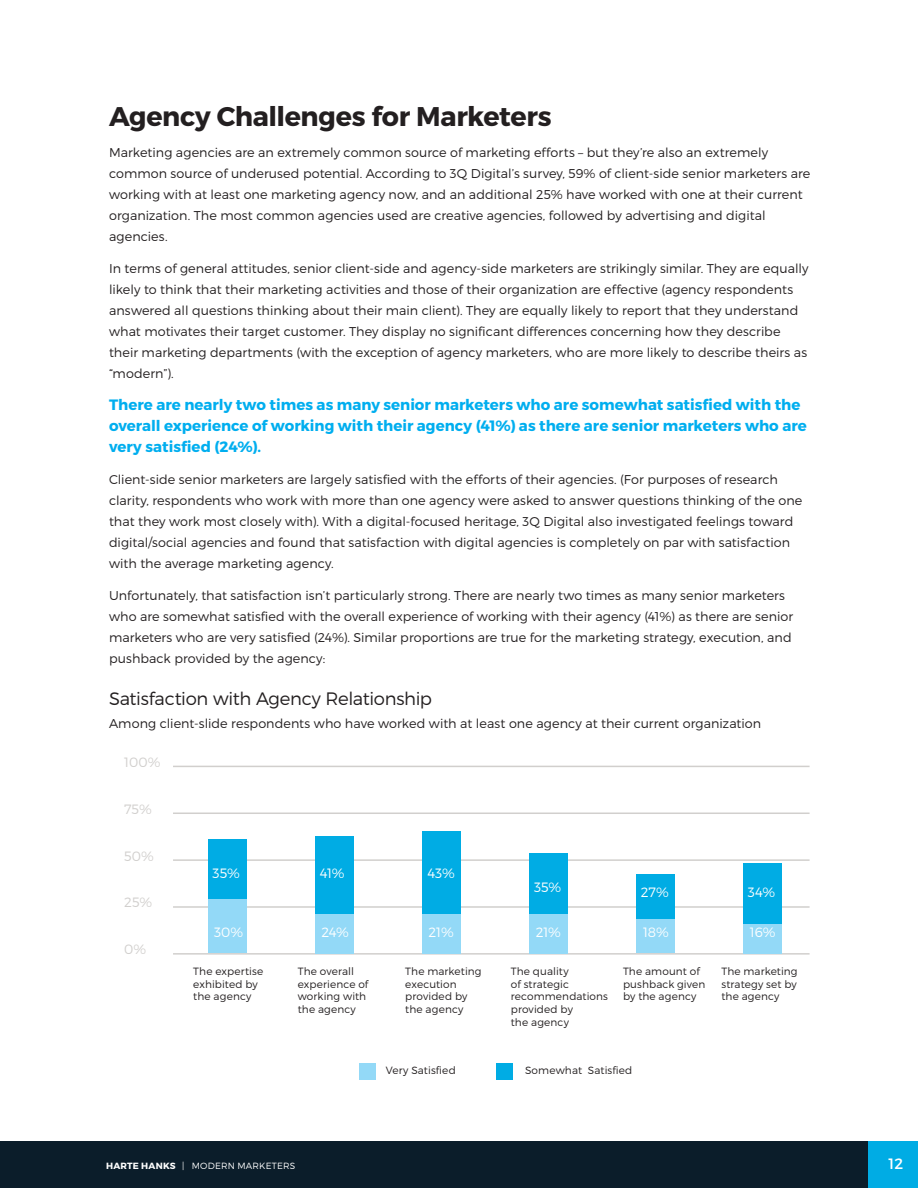
<style>
.page{position:relative;width:918px;height:1188px;background:#fff}
.page>*{position:absolute;margin:0;border:0;box-sizing:border-box;transform-origin:0 0}
.BODY_-_Intro02{font:700 27px "Montserrat";letter-spacing:-.015em;color:#231f20}
.BODY_-_Intro02-2{font:300 18px "Montserrat";letter-spacing:-.02em;color:#231f20}
.BODY_-_Intro02-3{font:700 15px/21px "Montserrat";color:#00aeef}
.t1{font:15px "Montserrat";color:#fff}
.FOOTER_-_HH{font:300 13.5px "Montserrat";letter-spacing:-.01em;color:#fff}
.FOOTER_-_HH-2{font:300 13.5px "Montserrat";color:#d1cfcd}
.BODY_-_Intro02-4{font:300 12.75px/21px "Montserrat";letter-spacing:.005em;color:#231f20}
.FOOTER_-_HH-3{font:300 10.5px/12.6px "Montserrat";letter-spacing:.01em;color:#231f20}
.t2{font:300 9px "Montserrat";letter-spacing:.02em;color:#fff}
.s1{font-weight:700}
</style>
<div class="page">
<div style="left:867px;top:1141px;width:51px;height:47px;background:#00ace4"></div>
<div style="left:0;top:1141px;width:867px;height:47px;background:#0b1d2a"></div>
<hr style="left:173px;top:766px;width:637px;height:1px;background:#d1cfcd">
<hr style="left:173px;top:813px;width:637px;height:1px;background:#d1cfcd">
<hr style="left:173px;top:859px;width:637px;height:2px;background:#d1cfcd">
<hr style="left:173px;top:906px;width:637px;height:2px;background:#d1cfcd">
<hr style="left:173px;top:953px;width:637px;height:2px;background:#d1cfcd">
<div style="left:208px;top:839px;width:39px;height:61px;background:#00ace4"></div>
<div style="left:208px;top:900px;width:39px;height:53px;background:#93d9f7"></div>
<div style="left:315px;top:836px;width:39px;height:78px;background:#00ace4"></div>
<div style="left:315px;top:914px;width:39px;height:39px;background:#93d9f7"></div>
<div style="left:422px;top:832px;width:39px;height:82px;background:#00ace4"></div>
<div style="left:422px;top:914px;width:39px;height:39px;background:#93d9f7"></div>
<div style="left:529px;top:853px;width:39px;height:61px;background:#00ace4"></div>
<div style="left:529px;top:914px;width:39px;height:39px;background:#93d9f7"></div>
<div style="left:636px;top:874px;width:39px;height:45px;background:#00ace4"></div>
<div style="left:636px;top:919px;width:39px;height:34px;background:#93d9f7"></div>
<div style="left:743px;top:864px;width:39px;height:61px;background:#00ace4"></div>
<div style="left:743px;top:924px;width:39px;height:29px;background:#93d9f7"></div>
<div style="left:359px;top:1063px;width:17px;height:17px;background:#93d9f7"></div>
<div style="left:496px;top:1063px;width:16px;height:17px;background:#00ace4"></div>
<p class="BODY_-_Intro02" style="left:109px;top:99px;width:444px">Agency Challenges for Marketers</p>
<p class="BODY_-_Intro02-4" style="left:109px;top:142px;width:703px">Marketing agencies are an extremely common source of marketing efforts – but they’re also an extremely common source of underused potential. According to 3Q Digital’s survey, 59% of client-side senior marketers are working with at least one marketing agency now, and an additional 25% have worked with one at their current organization. The most common agencies used are creative agencies, followed by advertising and digital agencies.</p>
<p class="BODY_-_Intro02-4" style="left:109px;top:258px;width:701px">In terms of general attitudes, senior client-side and agency-side marketers are strikingly similar. They are equally likely to think that their marketing activities and those of their organization are effective (agency respondents answered all questions thinking about their main client). They are equally likely to report that they understand what motivates their target customer. They display no significant differences concerning how they describe their marketing departments (with the exception of agency marketers, who are more likely to describe theirs as “modern”).</p>
<p class="BODY_-_Intro02-3" style="left:109px;top:394px;width:699px">There are nearly two times as many senior marketers who are somewhat satisfied with the overall experience of working with their agency (41%) as there are senior marketers who are very satisfied (24%).</p>
<p class="BODY_-_Intro02-4" style="left:109px;top:469px;width:695px">Client-side senior marketers are largely satisfied with the efforts of their agencies. (For purposes of research clarity, respondents who work with more than one agency were asked to answer questions thinking of the one that they work most closely with). With a digital-focused heritage, 3Q Digital also investigated feelings toward digital/social agencies and found that satisfaction with digital agencies is completely on par with satisfaction with the average marketing agency.</p>
<p class="BODY_-_Intro02-4" style="left:109px;top:584px;width:686px">Unfortunately, that satisfaction isn’t particularly strong. There are nearly two times as many senior marketers who are somewhat satisfied with the overall experience of working with their agency (41%) as there are senior marketers who are very satisfied (24%). Similar proportions are true for the marketing strategy, execution, and pushback provided by the agency:</p>
<p class="BODY_-_Intro02-2" style="left:109px;top:688px;width:325px">Satisfaction with Agency Relationship</p>
<p class="BODY_-_Intro02-4" style="left:109px;top:712px;width:654px">Among client-slide respondents who have worked with at least one agency at their current organization</p>
<p class="FOOTER_-_HH-2" style="left:124px;top:754px;width:38px">100%</p>
<p class="FOOTER_-_HH-2" style="left:124px;top:801px;width:29px">75%</p>
<p class="FOOTER_-_HH-2" style="left:124px;top:847px;width:31px">50%</p>
<p class="FOOTER_-_HH-2" style="left:124px;top:894px;width:30px">25%</p>
<p class="FOOTER_-_HH-2" style="left:124px;top:941px;width:23px">0%</p>
<p class="FOOTER_-_HH" style="left:213px;top:865px;width:29px">35%</p>
<p class="FOOTER_-_HH" style="left:214px;top:924px;width:31px">30%</p>
<p class="FOOTER_-_HH" style="left:320px;top:865px;width:26px">41%</p>
<p class="FOOTER_-_HH" style="left:321px;top:924px;width:29px">24%</p>
<p class="FOOTER_-_HH" style="left:427px;top:865px;width:29px">43%</p>
<p class="FOOTER_-_HH" style="left:429px;top:924px;width:27px">21%</p>
<p class="FOOTER_-_HH" style="left:534px;top:879px;width:29px">35%</p>
<p class="FOOTER_-_HH" style="left:536px;top:924px;width:27px">21%</p>
<p class="FOOTER_-_HH" style="left:641px;top:884px;width:29px">27%</p>
<p class="FOOTER_-_HH" style="left:643px;top:924px;width:27px">18%</p>
<p class="FOOTER_-_HH" style="left:748px;top:884px;width:29px">34%</p>
<p class="FOOTER_-_HH" style="left:750px;top:924px;width:27px">16%</p>
<p class="FOOTER_-_HH-3" style="left:193px;top:965px;width:72px">The expertise exhibited by the agency</p>
<p class="FOOTER_-_HH-3" style="left:298px;top:965px;width:72px">The overall experience of working with the agency</p>
<p class="FOOTER_-_HH-3" style="left:405px;top:965px;width:78px">The marketing execution provided by the agency</p>
<p class="FOOTER_-_HH-3" style="left:511px;top:965px;width:99px">The quality<br>of strategic recommendations provided by<br>the agency</p>
<p class="FOOTER_-_HH-3" style="left:623px;top:965px;width:84px">The amount of pushback given by the agency</p>
<p class="FOOTER_-_HH-3" style="left:721px;top:965px;width:78px;text-align:justify">The marketing strategy set by the agency</p>
<p class="FOOTER_-_HH-3" style="left:386px;top:1064px;width:72px">Very Satisfied</p>
<p class="FOOTER_-_HH-3" style="left:525px;top:1064px;width:109px">Somewhat Satisfied</p>
<p class="t2" style="left:106px;top:1160px;width:191px"><span class="s1">HARTE HANKS</span> | MODERN MARKETERS</p>
<p class="t1" style="left:889px;top:1154px;width:16px">12</p>
</div>
